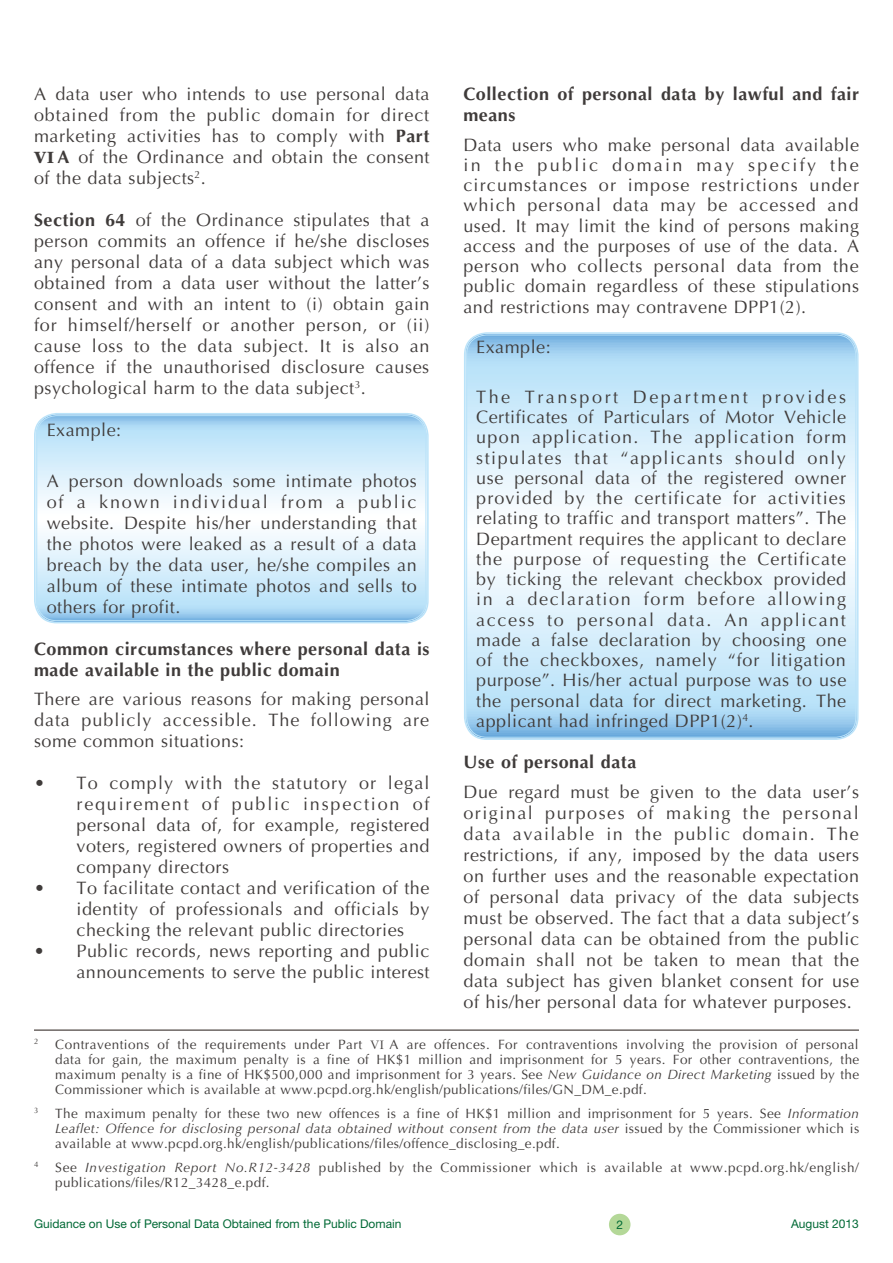
<style>
.page{position:relative;width:893px;height:1263px;background:#fff}
.page>*{position:absolute;margin:0;border:0;box-sizing:border-box;transform-origin:0 0}
.t1{font:18px/21px "Optima LT Std";letter-spacing:.03em;color:#3f3b3a;text-align:justify}
.t2{font:700 18px/21px "Optima LT Std";letter-spacing:.03em;color:#3f3b3a}
.t3{font:13.5px/15px "Optima LT Std";letter-spacing:.03em;color:#3f3b3a;text-align:justify}
.t4{font:13.5px/15px "Optima LT Std";letter-spacing:.05em;color:#3f3b3a}
.t5{font:12px "Helvetica Neue LT Std";color:#006935}
.t6{font:7.8px "Optima LT Std";color:#3f3b3a}
.s1{font-weight:700}
.s2{font-family:"ITC Garamond Std";font-weight:700}
.s3{font-family:"ITC Garamond Std";font-weight:300}
.s4{font-style:italic}
</style>
<div class="page">
<div style="left:609px;top:1214px;width:21px;height:21px;background:#b4d898;border-radius:50%"></div>
<svg style="left:465px;top:334px;width:392px;height:404px"></svg>
<div style="left:464px;top:332px;width:394px;height:408px;border:2px solid #bbe3f9;border-radius:22px"></div>
<svg style="left:36px;top:414px;width:391px;height:208px"></svg>
<div style="left:34px;top:413px;width:395px;height:210px;border:2px solid #bbe3f9;border-radius:22px"></div>
<div style="left:37px;top:415px;width:389px;height:206px;border:1px solid #bbe3f9;border-radius:20px"></div>
<hr style="left:34px;top:1030px;width:825px;height:1px;background:#231916">
<p class="t1" style="left:34px;top:84px;width:397px">A data user who intends to use personal data obtained from the public domain for direct marketing activities has to comply with <span class="s1">Part </span><span class="s2">VI</span> <span class="s1">A</span> of the Ordinance and obtain the consent of the data subjects<sup>2</sup>.</p>
<p class="t1" style="left:34px;top:210px;width:397px"><span class="s1">Section 64</span> of the Ordinance stipulates that a person commits an offence if he/she discloses any personal data of a data subject which was obtained from a data user without the latter’s consent and with an intent to (i) obtain gain for himself/herself or another person, or (ii) cause loss to the data subject. It is also an offence if the unauthorised disclosure causes psychological harm to the data subject<sup>3</sup>.</p>
<p class="t1" style="left:47px;top:420px;width:76px">Example:</p>
<p class="t1" style="left:47px;top:470px;width:372px">A person downloads some intimate photos of a known individual from a public website. Despite his/her understanding that the photos were leaked as a result of a data breach by the data user, he/she compiles an album of these intimate photos and sells to others for profit.</p>
<p class="t2" style="left:34px;top:638px;width:397px">Common circumstances where personal data is made available in the public domain</p>
<p class="t1" style="left:34px;top:689px;width:397px">There are various reasons for making personal data publicly accessible. The following are some common situations:</p>
<p class="t1" style="left:77px;top:773px;width:355px;text-indent:-43px">• To comply with the statutory or legal requirement of public inspection of personal data of, for example, registered voters, registered owners of properties and company directors</p>
<p class="t1" style="left:77px;top:878px;width:354px;text-indent:-42px">• To facilitate contact and verification of the identity of professionals and officials by checking the relevant public directories</p>
<p class="t1" style="left:34px;top:941px;width:397px;text-align:right">• Public records, news reporting and public announcements to serve the public interest</p>
<p class="t2" style="left:463px;top:84px;width:397px">Collection of personal data by lawful and fair means</p>
<p class="t1" style="left:463px;top:135px;width:397px;line-height:20.2px">Data users who make personal data available in the public domain may specify the circumstances or impose restrictions under which personal data may be accessed and used. It may limit the kind of persons making access and the purposes of use of the data. A person who collects personal data from the public domain regardless of these stipulations and restrictions may contravene DPP1(2).</p>
<p class="t1" style="left:476px;top:337px;width:76px">Example:</p>
<p class="t1" style="left:476px;top:387px;width:372px;line-height:20.2px">The Transport Department provides Certificates of Particulars of Motor Vehicle upon application. The application form stipulates that “applicants should only use personal data of the registered owner provided by the certificate for activities relating to traffic and transport matters”. The Department requires the applicant to declare the purpose of requesting the Certificate by ticking the relevant checkbox provided in a declaration form before allowing access to personal data. An applicant made a false declaration by choosing one of the checkboxes, namely “for litigation purpose”. His/her actual purpose was to use the personal data for direct marketing. The applicant had infringed DPP1(2)<sup>4</sup>.</p>
<p class="t2" style="left:463px;top:752px;width:174px">Use of personal data</p>
<p class="t1" style="left:463px;top:781px;width:397px">Due regard must be given to the data user’s original purposes of making the personal data available in the public domain. The restrictions, if any, imposed by the data users on further uses and the reasonable expectation of personal data privacy of the data subjects must be observed. The fact that a data subject’s personal data can be obtained from the public domain shall not be taken to mean that the data subject has given blanket consent for use of his/her personal data for whatever purposes.</p>
<p class="t6" style="left:34px;top:1037px;width:6px">2</p>
<p class="t3" style="left:55px;top:1037px;width:805px">Contraventions of the requirements under Part <span class="s3">VI</span> A are offences. For contraventions involving the provision of personal data for gain, the maximum penalty is a fine of HK$1 million and imprisonment for 5 years. For other contraventions, the maximum penalty is a fine of HK$500,000 and imprisonment for 3 years. See <span class="s4">New Guidance on Direct Marketing</span> issued by the Commissioner which is available at www.pcpd.org.hk/english/publications/files/GN_DM_e.pdf.</p>
<p class="t6" style="left:34px;top:1106px;width:6px">3</p>
<p class="t3" style="left:55px;top:1106px;width:805px">The maximum penalty for these two new offences is a fine of HK$1 million and imprisonment for 5 years. See <span class="s4">Information Leaflet: Offence for disclosing personal data obtained without consent from the data user</span> issued by the Commissioner which is available at www.pcpd.org.hk/english/publications/files/offence_disclosing_e.pdf.</p>
<p class="t6" style="left:34px;top:1160px;width:6px">4</p>
<p class="t4" style="left:55px;top:1160px;width:805px">See <span class="s4">Investigation Report No.R12-3428</span> published by the Commissioner which is available at www.pcpd.org.hk/english/ publications/files/R12_3428_e.pdf.</p>
<p class="t5" style="left:34px;top:1217px;width:369px">Guidance on Use of Personal Data Obtained from the Public Domain</p>
<p class="t5" style="left:616px;top:1217px;width:8px">2</p>
<p class="t5" style="left:791px;top:1217px;width:69px">August 2013</p>
</div>
